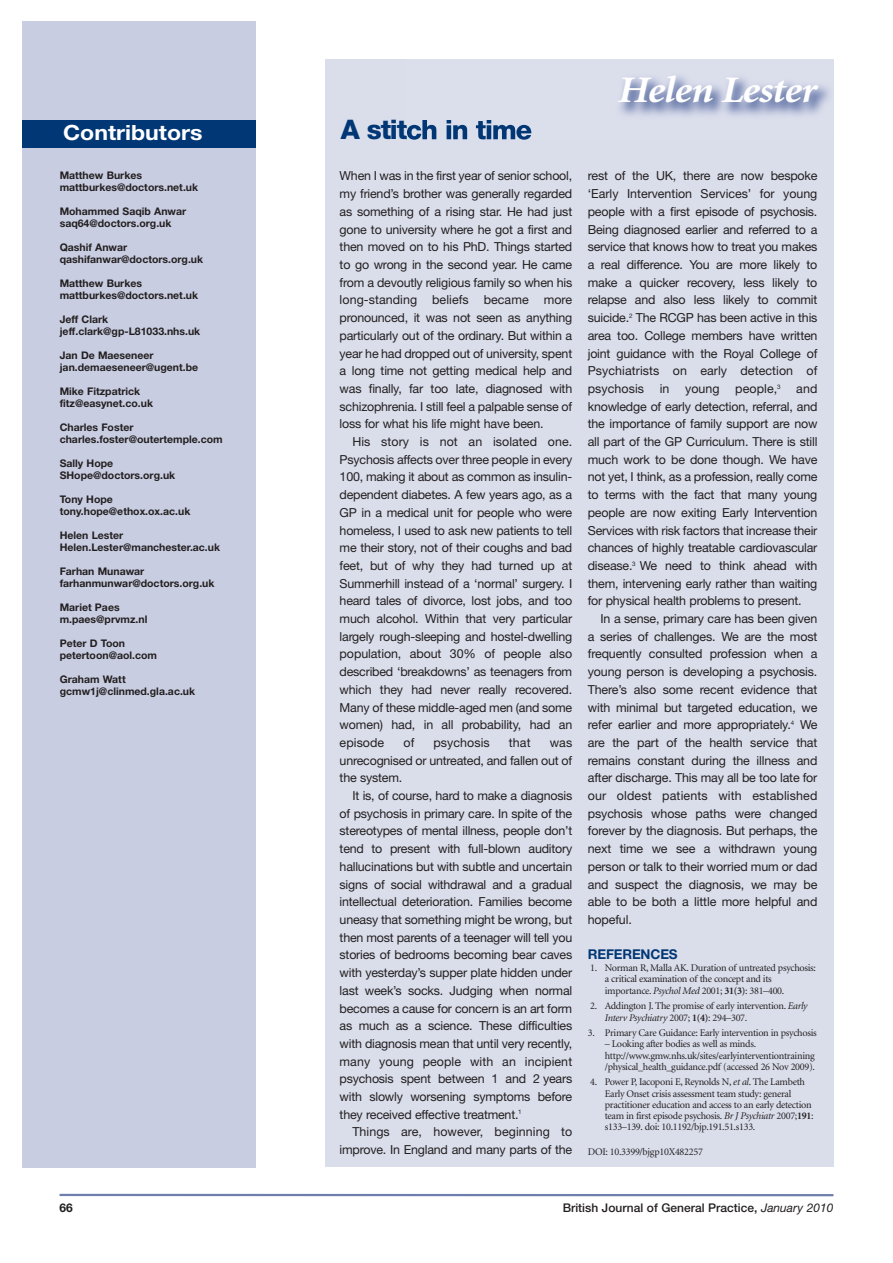
<style>
.page{position:relative;width:893px;height:1263px;background:#fff}
.page>*{position:absolute;margin:0;border:0;box-sizing:border-box;transform-origin:0 0}
.t1{font:italic 700 37.5px "Minion";letter-spacing:-.025em;color:#fff;scale:1.1 1}
.t2{font:21px "Helvetica Neue Bold TT";color:#fff;scale:1.1 1}
.t3{font:700 13.5px "Helvetica Neue";letter-spacing:-.01em;color:#013775}
.t4{font:12.45px/17.7px "Helvetica Neue";letter-spacing:-.015em;color:#231f20;text-align:justify}
.t5{font:12.45px "Helvetica Neue";letter-spacing:.005em;color:#231f20}
.t6{font:500 12px "Helvetica Neue";color:#231f20}
.t7{font:700 12px "Helvetica Neue";color:#231f20}
.t8{font:700 10.5px/12px "Helvetica Neue";color:#231f20}
.t9{font:10.2px/11.2px "Minion";letter-spacing:-.03em;color:#231f20}
.s1{font-style:italic}
.s2{font-weight:700}
.s3{font-weight:400;font-style:italic}
</style>
<div class="page">
<hr style="left:60px;top:1194px;width:773px;height:2px;background:#6e7fad">
<div style="left:22px;top:21px;width:233px;height:1146px;background:#c8cde1"></div>
<div style="left:22px;top:120px;width:234px;height:27px;background:#013775"></div>
<div style="left:325px;top:60px;width:508px;height:1107px;background:#dadeeb"></div>
<img style="left:407px;top:59px;width:427px;height:81px">
<img style="left:407px;top:120px;width:124px;height:20px">
<h2 class="t2" style="left:63px;top:120px;width:128px">Contributors</h2>
<p class="t8" style="left:60px;top:170px;width:140px">Matthew Burkes mattburkes@doctors.net.uk</p>
<p class="t8" style="left:60px;top:206px;width:128px">Mohammed Saqib Anwar saq64@doctors.org.uk</p>
<p class="t8" style="left:60px;top:242px;width:145px">Qashif Anwar qashifanwar@doctors.org.uk</p>
<p class="t8" style="left:60px;top:278px;width:140px">Matthew Burkes mattburkes@doctors.net.uk</p>
<p class="t8" style="left:60px;top:314px;width:142px">Jeff Clark jeff.clark@gp-L81033.nhs.uk</p>
<p class="t8" style="left:60px;top:350px;width:140px">Jan De Maeseneer jan.demaeseneer@ugent.be</p>
<p class="t8" style="left:60px;top:386px;width:95px">Mike Fitzpatrick fitz@easynet.co.uk</p>
<p class="t8" style="left:60px;top:422px;width:165px">Charles Foster charles.foster@outertemple.com</p>
<p class="t8" style="left:60px;top:458px;width:117px">Sally Hope<br>SHope@doctors.org.uk</p>
<p class="t8" style="left:60px;top:494px;width:132px">Tony Hope tony.hope@ethox.ox.ac.uk</p>
<p class="t8" style="left:60px;top:530px;width:162px">Helen Lester<br>Helen.Lester@manchester.ac.uk</p>
<p class="t8" style="left:60px;top:566px;width:156px">Farhan Munawar farhanmunwar@doctors.org.uk</p>
<p class="t8" style="left:60px;top:602px;width:89px">Mariet Paes m.paes@prvmz.nl</p>
<p class="t8" style="left:60px;top:638px;width:99px">Peter D Toon petertoon@aol.com</p>
<p class="t8" style="left:60px;top:674px;width:137px">Graham Watt gcmw1j@clinmed.gla.ac.uk</p>
<h1 class="t1" style="left:618px;top:76px;width:182px">Helen Lester</h1>
<p class="t4" style="left:340px;top:168px;width:234px">When I was in the first year of senior school, my friend’s brother was generally regarded as something of a rising star. He had just gone to university where he got a first and then moved on to his PhD. Things started to go wrong in the second year. He came from a devoutly religious family so when his long-standing beliefs became more pronounced, it was not seen as anything particularly out of the ordinary. But within a year he had dropped out of university, spent a long time not getting medical help and was finally, far too late, diagnosed with schizophrenia. I still feel a palpable sense of loss for what his life might have been.</p>
<p class="t4" style="left:340px;top:434px;width:234px;text-indent:13px">His story is not an isolated one.<br>Psychosis affects over three people in every 100, making it about as common as insulin&shy;dependent diabetes. A few years ago, as a GP in a medical unit for people who were homeless, I used to ask new patients to tell me their story, not of their coughs and bad feet, but of why they had turned up at Summerhill instead of a ‘normal’ surgery. I heard tales of divorce, lost jobs, and too much alcohol. Within that very particular largely rough-sleeping and hostel-dwelling population, about 30% of people also described ‘breakdowns’ as teenagers from which they had never really recovered.<br>Many of these middle-aged men (and some women) had, in all probability, had an episode</p>
<p class="t4" style="left:403px;top:735px;width:12px">of</p>
<p class="t5" style="left:433px;top:738px;width:58px">psychosis</p>
<p class="t4" style="left:509px;top:735px;width:23px">that</p>
<p class="t4" style="left:340px;top:735px;width:234px;text-indent:210px">was unrecognised or untreated, and fallen out of the system.</p>
<p class="t4" style="left:340px;top:788px;width:234px;text-indent:13px">It is, of course, hard to make a diagnosis of psychosis in primary care. In spite of the stereotypes of mental illness, people don’t tend to present with full-blown auditory hallucinations but with subtle and uncertain signs of social withdrawal and a gradual intellectual deterioration. Families become uneasy that something might be wrong, but then most parents of a teenager will tell you stories of bedrooms becoming bear caves with yesterday’s supper plate hidden under last week’s socks. Judging when normal becomes a cause for concern is an art form as much as a science. These difficulties with diagnosis mean that until very recently, many young people with an incipient psychosis spent between 1 and 2 years with slowly worsening symptoms before they received effective treatment.<sup>1</sup></p>
<p class="t4" style="left:340px;top:1124px;width:234px;text-align:right">Things are, however, beginning to improve. In England and many parts of the</p>
<p class="t4" style="left:588px;top:168px;width:231px">rest of the UK, there are now bespoke ‘Early Intervention Services’ for young people with a first episode of psychosis.<br>Being diagnosed earlier and referred to a service that knows how to treat you makes a real difference. You are more likely to make a quicker recovery, less likely to relapse and also less likely to commit suicide.<sup>2</sup> The RCGP has been active in this area too. College members have written joint guidance with the Royal College of Psychiatrists on early detection of psychosis</p>
<p class="t4" style="left:588px;top:381px;width:231px;text-indent:147px">people,<sup>3</sup> and knowledge of early detection, referral, and the importance of family support are now all part of the GP Curriculum. There is still much work to be done though. We have not yet, I think, as a profession, really come to terms with the fact that many young people are now exiting Early Intervention Services with risk factors that increase their chances of highly treatable cardiovascular disease.<sup>3</sup> We need to think ahead with them, intervening early rather than waiting for physical health problems to present.</p>
<p class="t4" style="left:588px;top:611px;width:231px;text-indent:13px">In a sense, primary care has been given a series of challenges. We are the most frequently consulted profession when a young person is developing a psychosis.<br>There’s also some recent evidence that with minimal but targeted education, we refer earlier and more appropriately.<sup>4</sup> We are the part of the health service that remains constant during the illness and after discharge. This may all be too late for our oldest patients with established psychosis whose paths were changed forever by the diagnosis. But perhaps, the next time we see a withdrawn young person or talk to their worried mum or dad and suspect the diagnosis, we may be able to be both a little more helpful and hopeful.</p>
<p class="t3" style="left:588px;top:949px;width:91px">REFERENCES</p>
<p class="t9" style="left:605px;top:963px;width:213px;text-indent:-15px">1. Norman R, Malla AK. Duration of untreated psychosis: a critical examination of the concept and its importance. <span class="s1">Psychol Med</span> 2001; <span class="s2">31(3)</span>: 381–400.</p>
<p class="t9" style="left:605px;top:1001px;width:204px;text-indent:-15px">2. Addington J. The promise of early intervention. <span class="s1">Early<br>Interv Psychiatry</span> 2007; <span class="s2">1(4)</span>: 294–307.</p>
<p class="t9" style="left:588px;top:1028px;width:230px">3. Primary Care Guidance: Early intervention in psychosis</p>
<p class="t9" style="left:605px;top:1039px;width:212px">– Looking after bodies as well as minds. http://www.gmw.nhs.uk/sites/earlyinterventiontraining /physical_health_guidance.pdf (accessed 26 Nov 2009).</p>
<p class="t9" style="left:605px;top:1077px;width:210px;text-indent:-15px">4. Power P, Iacoponi E, Reynolds N, <span class="s1">et al</span>. The Lambeth Early Onset crisis assessment team study: general practitioner education and access to an early detection team in first episode psychosis. <span class="s1">Br J Psychiatr</span> 2007;<span class="s2">191</span>: s133–139. doi: 10.1192/bjp.191.51.s133.</p>
<p class="t9" style="left:588px;top:1146px;width:117px">DOI: 10.3399/bjgp10X482257</p>
<p class="t4" style="left:660px;top:381px;width:11px">in</p>
<p class="t4" style="left:685px;top:381px;width:36px">young</p>
<p class="t7" style="left:60px;top:1203px;width:15px">66</p>
<p class="t6" style="left:563px;top:1203px;width:272px">British Journal of General Practice, <span class="s3">January 2010</span></p>
</div>
